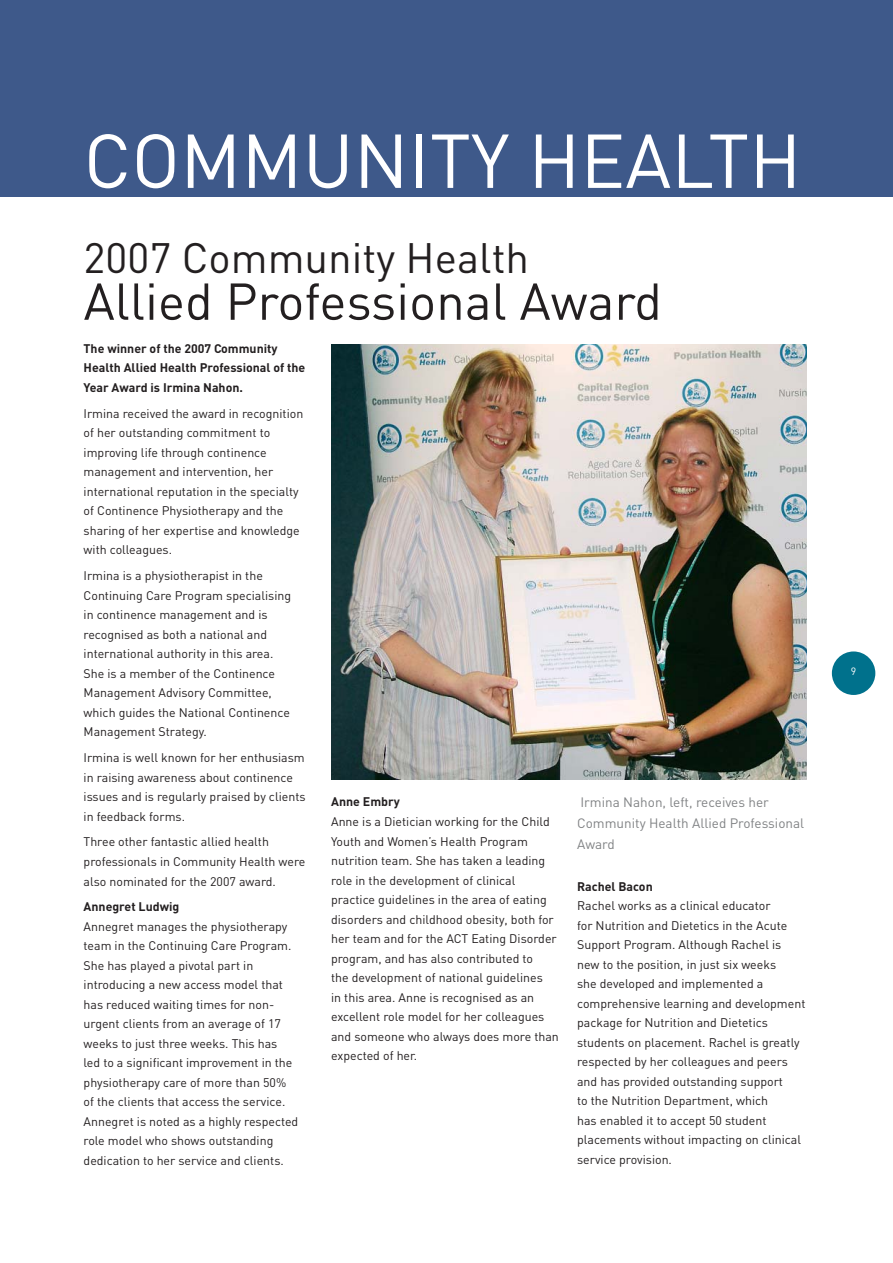
<style>
.page{position:relative;width:893px;height:1263px;background:#fff}
.page>*{position:absolute;margin:0;border:0;box-sizing:border-box;transform-origin:0 0}
.t1{font:75px "DIN";color:#fff}
.t2{font:51px "DIN";color:#231f20}
.t3{font:42px "DIN";color:#231f20}
.t4{font:13.5px/21px "DIN";color:#808284}
.t5{font:12.3px/19.5px "DIN";color:#231f20}
.t6{font:700 12.3px/19.5px "DIN";color:#231f20}
.t7{font:10.5px "DIN";color:#fff}
</style>
<div class="page">
<div style="left:832px;top:651px;width:43px;height:44px;background:#00718c;border-radius:50%"></div>
<div style="left:0;top:0;width:893px;height:196px;background:#3e598a"></div>
<img style="left:331px;top:344px;width:476px;height:435px">
<h1 class="t1" style="left:84px;top:134px;width:719px">COMMUNITY HEALTH</h1>
<h3 class="t3" style="left:84px;top:243px;width:447px">2007 Community Health</h3>
<h2 class="t2" style="left:84px;top:283px;width:580px">Allied Professional Award</h2>
<p class="t6" style="left:84px;top:340px;width:223px">The winner of the 2007 Community<br>Health Allied Health Professional of the<br>Year Award is Irmina Nahon.</p>
<p class="t5" style="left:84px;top:405px;width:221px">Irmina received the award in recognition of her outstanding commitment to improving life through continence management and intervention, her international reputation in the specialty of Continence Physiotherapy and the sharing of her expertise and knowledge with colleagues.</p>
<p class="t5" style="left:84px;top:567px;width:209px">Irmina is a physiotherapist in the Continuing Care Program specialising in continence management and is recognised as both a national and international authority in this area.<br>She is a member of the Continence Management Advisory Committee, which guides the National Continence Management Strategy.</p>
<p class="t5" style="left:84px;top:749px;width:223px">Irmina is well known for her enthusiasm in raising awareness about continence issues and is regularly praised by clients in feedback forms.</p>
<p class="t5" style="left:84px;top:834px;width:223px">Three other fantastic allied health professionals in Community Health were also nominated for the 2007 award.</p>
<p class="t6" style="left:84px;top:899px;width:97px">Annegret Ludwig</p>
<p class="t5" style="left:84px;top:918px;width:216px">Annegret manages the physiotherapy team in the Continuing Care Program.<br>She has played a pivotal part in introducing a new access model that has reduced waiting times for non&shy;urgent clients from an average of 17 weeks to just three weeks. This has<br>led to a significant improvement in the physiotherapy care of more than 50% of the clients that access the service.<br>Annegret is noted as a highly respected role model who shows outstanding dedication to her service and clients.</p>
<p class="t4" style="left:577px;top:793px;width:229px">Irmina Nahon, left, receives her<br>Community Health Allied Professional<br>Award</p>
<p class="t6" style="left:331px;top:794px;width:70px">Anne Embry</p>
<p class="t5" style="left:331px;top:813px;width:229px">Anne is a Dietician working for the Child Youth and Women’s Health Program nutrition team. She has taken a leading role in the development of clinical practice guidelines in the area of eating disorders and childhood obesity, both for her team and for the ACT Eating Disorder program, and has also contributed to<br>the development of national guidelines<br>in this area. Anne is recognised as an excellent role model for her colleagues and someone who always does more than expected of her.</p>
<p class="t6" style="left:577px;top:878px;width:77px">Rachel Bacon</p>
<p class="t5" style="left:577px;top:897px;width:230px">Rachel works as a clinical educator<br>for Nutrition and Dietetics in the Acute Support Program. Although Rachel is new to the position, in just six weeks<br>she developed and implemented a comprehensive learning and development package for Nutrition and Dietetics students on placement. Rachel is greatly respected by her colleagues and peers and has provided outstanding support<br>to the Nutrition Department, which<br>has enabled it to accept 50 student placements without impacting on clinical service provision.</p>
<p class="t7" style="left:851px;top:668px;width:7px">9</p>
</div>
